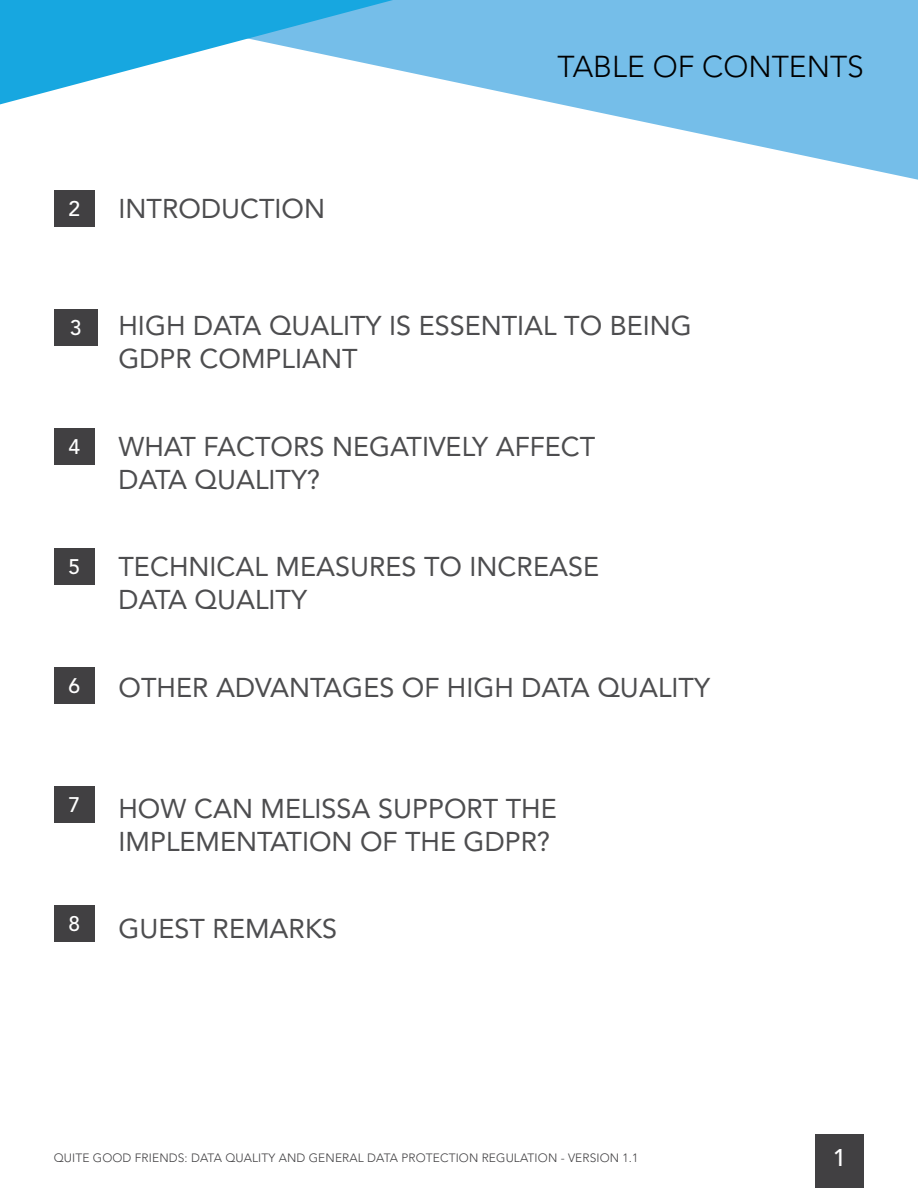
<style>
.page{position:relative;width:918px;height:1188px;background:#fff}
.page>*{position:absolute;margin:0;border:0;box-sizing:border-box;transform-origin:0 0}
.t1{font:300 30px "Avenir LT Std";color:#000}
.t2{font:27px/33px "Avenir LT Std";color:#4d4d4f}
.t3{font:500 24px "Avenir LT Std";color:#fff}
.t4{font:500 21px "Avenir LT Std";color:#fff}
.t5{font:300 12px "Avenir LT Std";letter-spacing:.01em;color:#414042}
</style>
<div class="page">
<div style="left:815px;top:1134px;width:49px;height:54px;background:#414042"></div>
<div style="left:54px;top:190px;width:40px;height:36px;background:#414042"></div>
<div style="left:54px;top:428px;width:40px;height:37px;background:#414042"></div>
<div style="left:54px;top:548px;width:40px;height:37px;background:#414042"></div>
<div style="left:54px;top:667px;width:40px;height:37px;background:#414042"></div>
<div style="left:54px;top:786px;width:40px;height:37px;background:#414042"></div>
<div style="left:54px;top:906px;width:40px;height:36px;background:#414042"></div>
<div style="left:54px;top:309px;width:44px;height:37px;background:#414042"></div>
<svg style="left:393px;top:0;width:525px;height:180px;fill:#75bee9"></svg>
<svg style="left:0;top:0;width:393px;height:104px"></svg>
<p class="t1" style="left:558px;top:49px;width:308px">TABLE OF CONTENTS</p>
<p class="t4" style="left:68px;top:196px;width:13px">2</p>
<p class="t2" style="left:118px;top:192px;width:208px">INTRODUCTION</p>
<p class="t4" style="left:70px;top:316px;width:13px">3</p>
<p class="t2" style="left:118px;top:310px;width:575px">HIGH DATA QUALITY IS ESSENTIAL TO BEING<br>GDPR COMPLIANT</p>
<p class="t4" style="left:68px;top:435px;width:13px">4</p>
<p class="t2" style="left:118px;top:430px;width:478px">WHAT FACTORS NEGATIVELY AFFECT<br>DATA QUALITY?</p>
<p class="t4" style="left:68px;top:554px;width:13px">5</p>
<p class="t2" style="left:118px;top:551px;width:482px">TECHNICAL MEASURES TO INCREASE<br>DATA QUALITY</p>
<p class="t4" style="left:68px;top:674px;width:13px">6</p>
<p class="t2" style="left:118px;top:671px;width:593px">OTHER ADVANTAGES OF HIGH DATA QUALITY</p>
<p class="t4" style="left:68px;top:793px;width:13px">7</p>
<p class="t4" style="left:68px;top:912px;width:13px">8</p>
<p class="t2" style="left:118px;top:792px;width:440px">HOW CAN MELISSA SUPPORT THE<br>IMPLEMENTATION OF THE GDPR?</p>
<p class="t2" style="left:118px;top:913px;width:220px">GUEST REMARKS</p>
<p class="t5" style="left:54px;top:1151px;width:586px">QUITE GOOD FRIENDS: DATA QUALITY AND GENERAL DATA PROTECTION REGULATION - VERSION 1.1</p>
<p class="t3" style="left:833px;top:1144px;width:15px">1</p>
</div>
